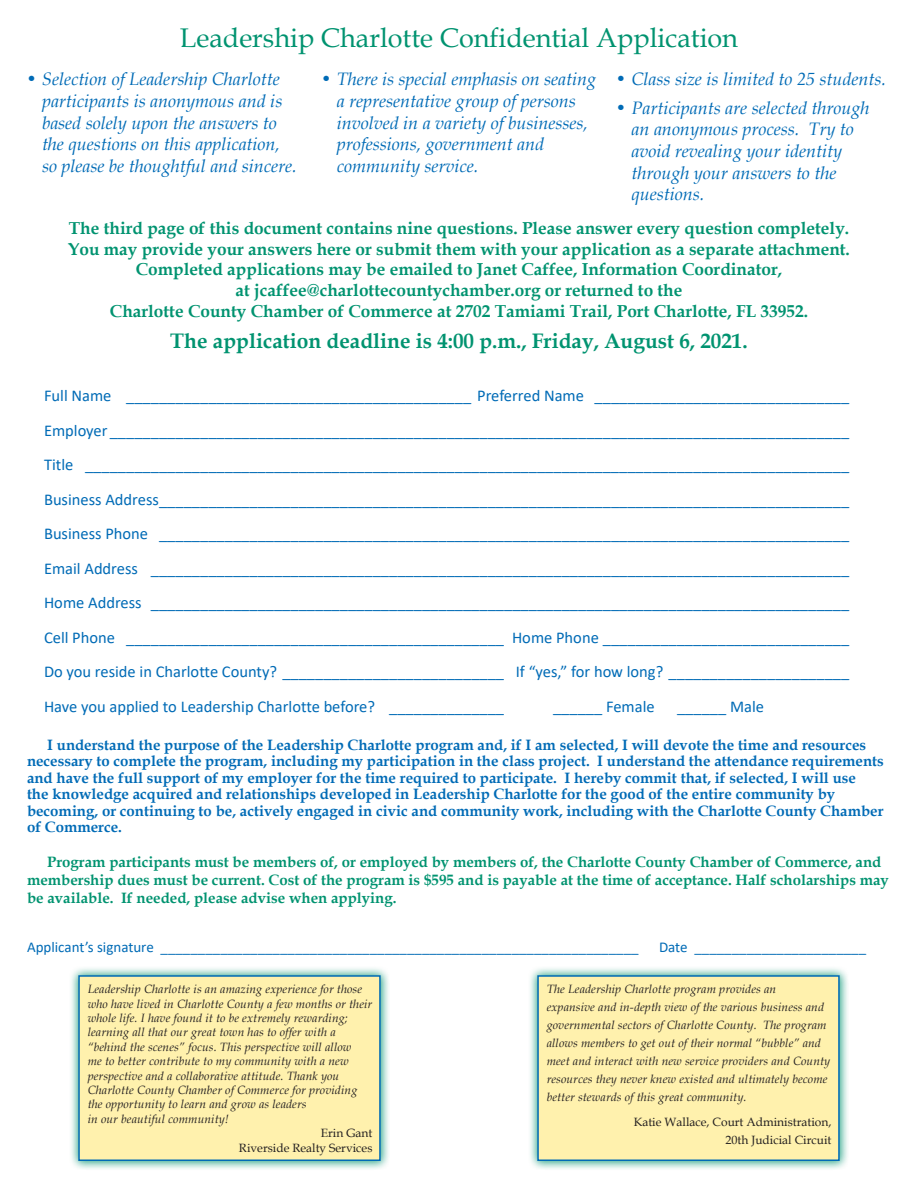
<style>
.page{position:relative;width:918px;height:1188px;background:#fff}
.page>*{position:absolute;margin:0;border:0;box-sizing:border-box;transform-origin:0 0}
.t1{font:27px "Book Antiqua";color:#009370}
.t2{font:700 21px "Book Antiqua";color:#009370}
.t3{font:italic 18px/21.6px "Book Antiqua";color:#006bb6}
.t4{font:700 17.25px/20.7px "Book Antiqua";color:#009370;text-align:center}
.t5{font:16.5px/34.5px "Calibri";color:#006bb6}
.t6{font:700 15px/16.5px "Book Antiqua";color:#006bb6}
.t7{font:700 15px/18px "Book Antiqua";color:#009370}
.t8{font:15px "Calibri";color:#006bb6}
.Quotes{font:italic 12px/14.4px "Book Antiqua";letter-spacing:.01em;color:#231f20}
.Quotes-2{font:12px/14.4px "Book Antiqua";color:#231f20;text-align:right}
</style>
<div class="page">
<div style="left:68px;top:965px;width:322px;height:206px;background:#009370;opacity:.75"></div>
<div style="left:78px;top:975px;width:303px;height:186px;background:#fff1ad;border:2px solid #006bb6"></div>
<div style="left:527px;top:965px;width:322px;height:206px;background:#009370;opacity:.75"></div>
<div style="left:537px;top:975px;width:303px;height:186px;background:#fff1ad;border:2px solid #006bb6"></div>
<p class="t1" style="left:180px;top:19px;width:560px">Leadership Charlotte Confidential Application</p>
<p class="t3" style="left:42px;top:68px;width:256px;text-indent:-15px">• Selection of Leadership Charlotte participants is anonymous and is based solely upon the answers to the questions on this application, so please be thoughtful and sincere.</p>
<p class="t3" style="left:337px;top:68px;width:261px;text-indent:-15px">• There is special emphasis on seating a representative group of persons involved in a variety of businesses, professions, government and community service.</p>
<p class="t3" style="left:616px;top:68px;width:271px">• Class size is limited to 25 students.</p>
<p class="t3" style="left:632px;top:96px;width:240px;text-indent:-15px">• Participants are selected through an anonymous process. Try to avoid revealing your identity through your answers to the questions.</p>
<p class="t4" style="left:69px;top:218px;width:782px">The third page of this document contains nine questions. Please answer every question completely.</p>
<p class="t4" style="left:68px;top:238px;width:783px">You may provide your answers here or submit them with your application as a separate attachment.</p>
<p class="t4" style="left:110px;top:259px;width:700px">Completed applications may be emailed to Janet Caffee, Information Coordinator,<br>at jcaffee@charlottecountychamber.org or returned to the<br>Charlotte County Chamber of Commerce at 2702 Tamiami Trail, Port Charlotte, FL 33952.</p>
<p class="t2" style="left:170px;top:326px;width:579px">The application deadline is 4:00 p.m., Friday, August 6, 2021.</p>
<p class="t5" style="left:44px;top:378px;width:807px">Full Name __________________________________________ Preferred Name _______________________________<br>Employer __________________________________________________________________________________________</p>
<p class="t5" style="left:44px;top:447px;width:807px">Title _____________________________________________________________________________________________</p>
<p class="t5" style="left:44px;top:482px;width:807px">Business Address____________________________________________________________________________________<br>Business Phone ____________________________________________________________________________________</p>
<p class="t5" style="left:44px;top:551px;width:807px;text-align:justify">Email Address _____________________________________________________________________________________ Home Address _____________________________________________________________________________________ Cell Phone ______________________________________________ Home Phone ______________________________ Do you reside in Charlotte County? ___________________________ If “yes,” for how long? ______________________ Have you applied to Leadership Charlotte before? ______________</p>
<p class="t5" style="left:553px;top:689px;width:103px">______ Female</p>
<p class="t5" style="left:677px;top:689px;width:89px">______ Male</p>
<p class="t6" style="left:27px;top:736px;width:858px;text-indent:20px">I understand the purpose of the Leadership Charlotte program and, if I am selected, I will devote the time and resources necessary to complete the program, including my participation in the class project. I understand the attendance requirements and have the full support of my employer for the time required to participate. I hereby commit that, if selected, I will use<br>the knowledge acquired and relationships developed in Leadership Charlotte for the good of the entire community by becoming, or continuing to be, actively engaged in civic and community work, including with the Charlotte County Chamber of Commerce.</p>
<p class="t7" style="left:27px;top:853px;width:863px;text-indent:20px">Program participants must be members of, or employed by members of, the Charlotte County Chamber of Commerce, and membership dues must be current. Cost of the program is $595 and is payable at the time of acceptance. Half scholarships may be available. If needed, please advise when applying.</p>
<p class="t8" style="left:27px;top:937px;width:613px">Applicant’s signature ________________________________________________________________</p>
<p class="t8" style="left:659px;top:937px;width:209px">Date _______________________</p>
<p class="Quotes" style="left:88px;top:982px;width:286px">Leadership Charlotte is an amazing experience for those who have lived in Charlotte County a few months or their whole life. I have found it to be extremely rewarding; learning all that our great town has to offer with a “behind the scenes” focus. This perspective will allow<br>me to better contribute to my community with a new perspective and a collaborative attitude. Thank you Charlotte County Chamber of Commerce for providing the opportunity to learn and grow as leaders<br>in our beautiful community!</p>
<p class="Quotes-2" style="left:239px;top:1126px;width:135px">Erin Gant<br>Riverside Realty Services</p>
<p class="Quotes" style="left:547px;top:980px;width:285px;line-height:18px">The Leadership Charlotte program provides an<br>expansive and in-depth view of the various business and governmental sectors of Charlotte County. The program allows members to get out of their normal “bubble” and meet and interact with new service providers and County resources they never knew existed and ultimately become better stewards of this great community.</p>
<p class="Quotes-2" style="left:634px;top:1113px;width:199px;line-height:18px">Katie Wallace, Court Administration,<br>20th Judicial Circuit</p>
</div>
